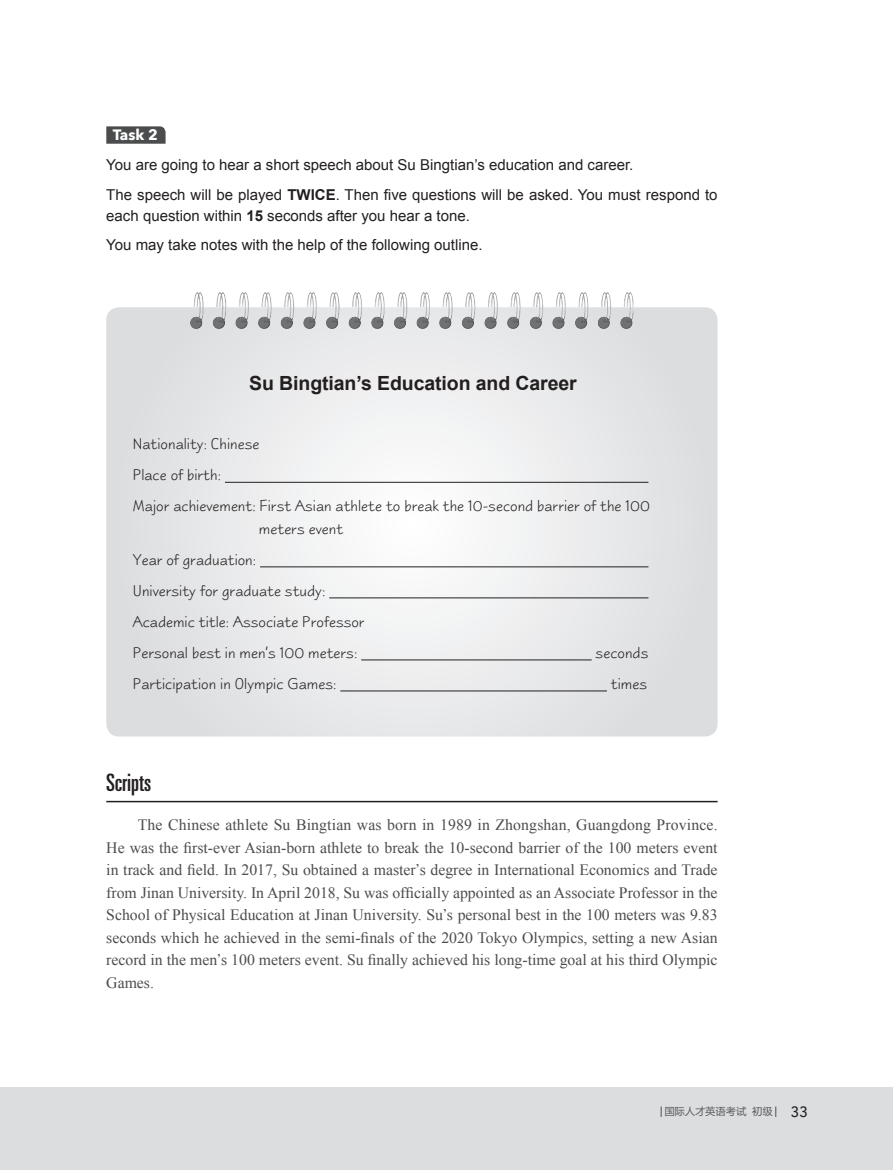
<style>
.page{position:relative;width:893px;height:1170px;background:#fff}
.page>*{position:absolute;margin:0;border:0;box-sizing:border-box;transform-origin:0 0}
.t1{font:ultra-condensed 24px "Univers";color:#231f20}
.t2{font:700 19.5px "Arial";letter-spacing:-.005em;color:#231f20}
.t3{font:15.75px/22.5px "Times New Roman";color:#4b4c4d;text-align:justify}
.t4{font:15.75px/31px "Taffy";color:#231f20}
.t5{font:15px/29.5px "Arial";color:#231f20}
.t6{font:700 15px "Avenir Next";color:#fff}
.t7{font:10.5px "FZLTHJW GB1 0";letter-spacing:-.025em;color:#57585a}
.s1{font-weight:700}
.s2{font-family:"New Baskerville IT Cby BT"}
.s3{font-family:"Avenir Next";font-weight:500;font-size:15px;color:#231f20}
</style>
<div class="page">
<div style="left:0;top:1086px;width:893px;height:83px;background:#dcdddf"></div>
<hr style="left:106px;top:800px;width:612px;height:2px;background:#231f20">
<svg style="left:106px;top:126px;width:60px;height:18px"></svg>
<svg style="left:106px;top:307px;width:612px;height:429px"></svg>
<img style="left:620px;top:292px;width:13px;height:37px">
<hr style="left:225px;top:482px;width:423px;height:1px;background:#231f20">
<hr style="left:260px;top:566px;width:388px;height:1px;background:#231f20">
<hr style="left:329px;top:597px;width:319px;height:1px;background:#231f20">
<hr style="left:361px;top:659px;width:231px;height:1px;background:#231f20">
<hr style="left:340px;top:690px;width:267px;height:1px;background:#231f20">
<p class="t6" style="left:113px;top:122px;width:47px">Task 2</p>
<p class="t5" style="left:106px;top:150px;width:613px">You are going to hear a short speech about Su Bingtian’s education and career.<br>The speech will be played <span class="s1">TWICE</span>. Then five questions will be asked. You must respond to</p>
<p class="t5" style="left:106px;top:201px;width:378px">each question within <span class="s1">15</span> seconds after you hear a tone.<br>You may take notes with the help of the following outline.</p>
<p class="t2" style="left:249px;top:372px;width:329px">Su Bingtian’s Education and Career</p>
<p class="t4" style="left:133px;top:428px;width:519px">Nationality: Chinese<br>Place of birth:<br>Major achievement: First Asian athlete to break the 10-second barrier of the 100</p>
<p class="t4" style="left:259px;top:513px;width:86px">meters event</p>
<p class="t4" style="left:133px;top:544px;width:233px">Year of graduation:<br>University for graduate study:<br>Academic title: Associate Professor<br>Personal best in men’s 100 meters:</p>
<p class="t4" style="left:596px;top:637px;width:54px">seconds</p>
<p class="t4" style="left:133px;top:668px;width:205px">Participation in Olympic Games:</p>
<p class="t4" style="left:611px;top:668px;width:38px">times</p>
<h1 class="t1" style="left:106px;top:768px;width:46px">Scripts</h1>
<p class="t3" style="left:106px;top:813px;width:613px;text-indent:32px">The Chinese athlete Su Bingtian was born in 1989 in Zhongshan, Guangdong Province.<br>He was the first-ever Asian-born athlete to break the 10-second barrier of the 100 meters event in track and field. In 2017, Su obtained a master<span class="s2">’</span>s degree in International Economics and Trade from Jinan University. In April 2018, Su was officially appointed as an Associate Professor in the School of Physical Education at Jinan University. Su<span class="s2">’</span>s personal best in the 100 meters was 9.83 seconds which he achieved in the semi-finals of the 2020 Tokyo Olympics, setting a new Asian record in the men<span class="s2">’</span>s 100 meters event. Su finally achieved his long-time goal at his third Olympic Games.</p>
<p class="t7" style="left:664px;top:1105px;width:145px">国际人才英语考试 初级 <span class="s3">33</span></p>
</div>
